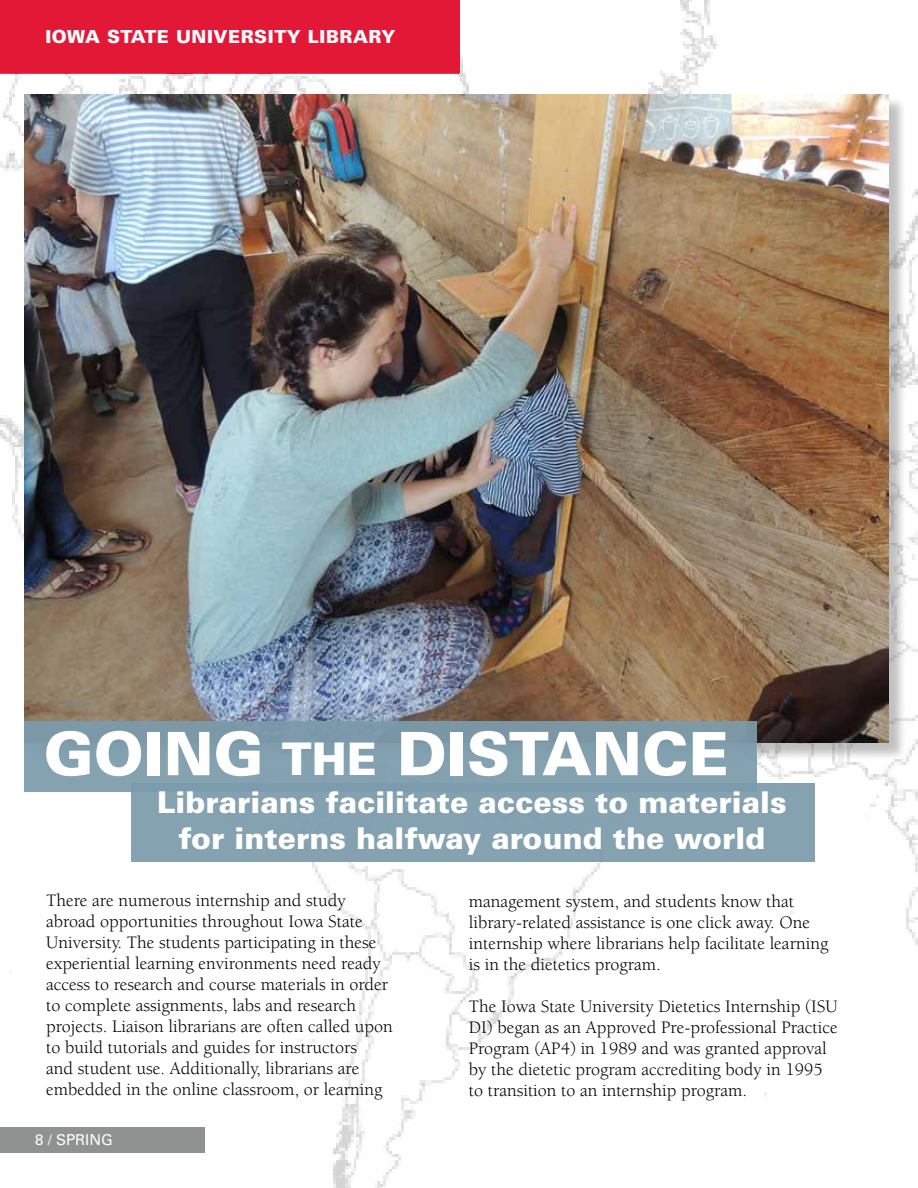
<style>
.page{position:relative;width:918px;height:1188px;background:#fff}
.page>*{position:absolute;margin:0;border:0;box-sizing:border-box;transform-origin:0 0}
.t1{font:900 60px "Univers LT Std";color:#fff}
.t2{font:900 30px/36px "Univers LT Std";color:#fff;text-align:center}
.t3{font:18px/21px "Berkeley Std";color:#000}
.t4{font:900 18px "Univers LT Std";letter-spacing:.03em;color:#fff}
.t5{font:15px "Univers LT Std";color:#fff}
.s1{font-size:45px}
</style>
<div class="page">
<img style="left:0;top:0;width:918px;height:1188px">
<div style="left:0;top:0;width:460px;height:72px;background:#e31837"></div>
<div style="left:27px;top:97px;width:880px;height:664px;background:#000;opacity:.25"></div>
<img style="left:25px;top:94px;width:863px;height:648px">
<div style="left:24px;top:721px;width:733px;height:71px;background:#7c9bac"></div>
<div style="left:131px;top:783px;width:683px;height:78px;background:#85a2b1"></div>
<p class="t4" style="left:45px;top:26px;width:352px">IOWA STATE UNIVERSITY LIBRARY</p>
<h1 class="t1" style="left:44px;top:716px;width:686px">GOING <span class="s1">THE</span> DISTANCE</h1>
<h2 class="t2" style="left:157px;top:784px;width:631px">Librarians facilitate access to materials for interns halfway around the world</h2>
<p class="t3" style="left:469px;top:891px;width:361px">management system, and students know that library-related assistance is one click away. One internship where librarians help facilitate learning is in the dietetics program.</p>
<p class="t3" style="left:469px;top:997px;width:371px">The Iowa State University Dietetics Internship (ISU DI) began as an Approved Pre-professional Practice Program (AP4) in 1989 and was granted approval by the dietetic program accrediting body in 1995 to transition to an internship program.</p>
<p class="t3" style="left:46px;top:890px;width:348px">There are numerous internship and study abroad opportunities throughout Iowa State University. The students participating in these experiential learning environments need ready access to research and course materials in order to complete assignments, labs and research projects. Liaison librarians are often called upon to build tutorials and guides for instructors<br>and student use. Additionally, librarians are embedded in the online classroom, or learning</p>
<p class="t5" style="left:35px;top:1131px;width:79px">8 / SPRING</p>
</div>
